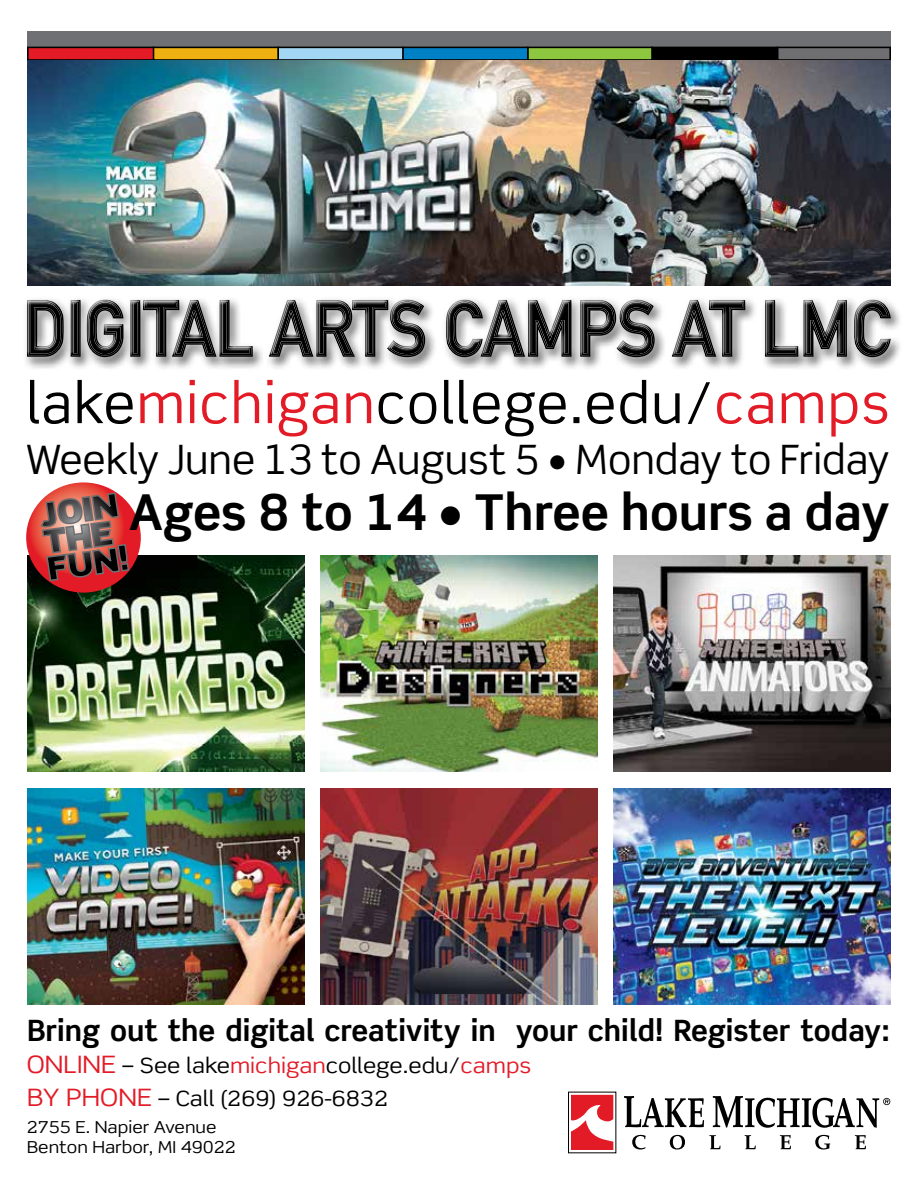
<style>
.page{position:relative;width:918px;height:1188px;background:#fff}
.page>*{position:absolute;margin:0;border:0;box-sizing:border-box;transform-origin:0 0}
.t1{font:55.5px "Scene Std";letter-spacing:.02em;color:#000}
.t2{font:700 49.5px "Scene Std";color:#000}
.t3{font:40.5px "Scene Std";color:#000}
.t4{font:700 29.4px "Scene Std";color:#000}
.t5{font:21px/32.4px "Scene Std";color:#000;scale:1.1 1}
.t6{font:16.5px/19.8px "Scene Std";color:#000;scale:1.1 1}
.s1{color:#e31b27}
.s2{font-size:24px;color:#e31b27}
</style>
<div class="page">
<img style="left:27px;top:555px;width:277px;height:216px">
<div style="left:27px;top:32px;width:864px;height:15px;background:#6f7073"></div>
<div style="left:777px;top:47px;width:113px;height:13px;background:#6f6e71"></div>
<div style="left:777px;top:47px;width:114px;height:14px;border:2px solid #000"></div>
<div style="left:28px;top:47px;width:126px;height:13px;background:#e31b27"></div>
<div style="left:27px;top:47px;width:128px;height:14px;border:2px solid #000"></div>
<div style="left:154px;top:47px;width:124px;height:13px;background:#eeb111"></div>
<div style="left:153px;top:47px;width:126px;height:14px;border:2px solid #000"></div>
<div style="left:528px;top:47px;width:124px;height:13px;background:#8dc63f"></div>
<div style="left:527px;top:47px;width:126px;height:14px;border:2px solid #000"></div>
<div style="left:278px;top:47px;width:125px;height:13px;background:#a3d7f4"></div>
<div style="left:277px;top:47px;width:127px;height:14px;border:2px solid #000"></div>
<div style="left:652px;top:47px;width:126px;height:13px;background:#000"></div>
<div style="left:651px;top:47px;width:127px;height:14px;border:2px solid #000"></div>
<div style="left:403px;top:47px;width:125px;height:13px;background:#0081c6"></div>
<div style="left:402px;top:47px;width:127px;height:14px;border:2px solid #000"></div>
<img style="left:27px;top:61px;width:864px;height:224px">
<svg style="left:25px;top:303px;width:875px;height:66px"></svg>
<div style="left:26px;top:297px;width:865px;height:62px;background:#000;opacity:.75"></div>
<svg style="left:624px;top:1096px;width:80px;height:31px"></svg>
<svg style="left:571px;top:1094px;width:43px;height:56px"></svg>
<svg style="left:571px;top:1095px;width:42px;height:55px"></svg>
<svg style="left:632px;top:1135px;width:14px;height:15px"></svg>
<svg style="left:670px;top:1135px;width:15px;height:15px"></svg>
<svg style="left:709px;top:1135px;width:12px;height:14px"></svg>
<svg style="left:745px;top:1135px;width:11px;height:14px"></svg>
<svg style="left:780px;top:1135px;width:11px;height:14px"></svg>
<svg style="left:815px;top:1135px;width:15px;height:15px"></svg>
<svg style="left:855px;top:1135px;width:11px;height:14px"></svg>
<svg style="left:713px;top:1096px;width:177px;height:32px"></svg>
<img style="left:614px;top:788px;width:277px;height:216px">
<img style="left:320px;top:788px;width:277px;height:216px">
<img style="left:27px;top:788px;width:277px;height:216px">
<img style="left:614px;top:555px;width:277px;height:216px">
<img style="left:320px;top:555px;width:277px;height:216px">
<svg style="left:26px;top:482px;width:115px;height:111px;background:#9d5654"></svg>
<h1 class="t1" style="left:26px;top:368px;width:865px">lake<span class="s1">michigan</span>college.edu/<span class="s1">camps</span></h1>
<h3 class="t3" style="left:26px;top:434px;width:865px">Weekly June 13 to August 5 • Monday to Friday</h3>
<h2 class="t2" style="left:129px;top:481px;width:762px">Ages 8 to 14 • Three hours a day</h2>
<h3 class="t4" style="left:27px;top:1012px;width:864px">Bring out the digital creativity in your child! Register today:</h3>
<p class="t5" style="left:27px;top:1049px;width:460px"><span class="s2">ONLINE</span> – See lake<span class="s1">michigan</span>college.edu/<span class="s1">camps<br></span><span class="s2">BY PHONE</span> – Call (269) 926-6832</p>
<p class="t6" style="left:27px;top:1117px;width:192px">2755 E. Napier Avenue<br>Benton Harbor, MI 49022</p>
</div>
